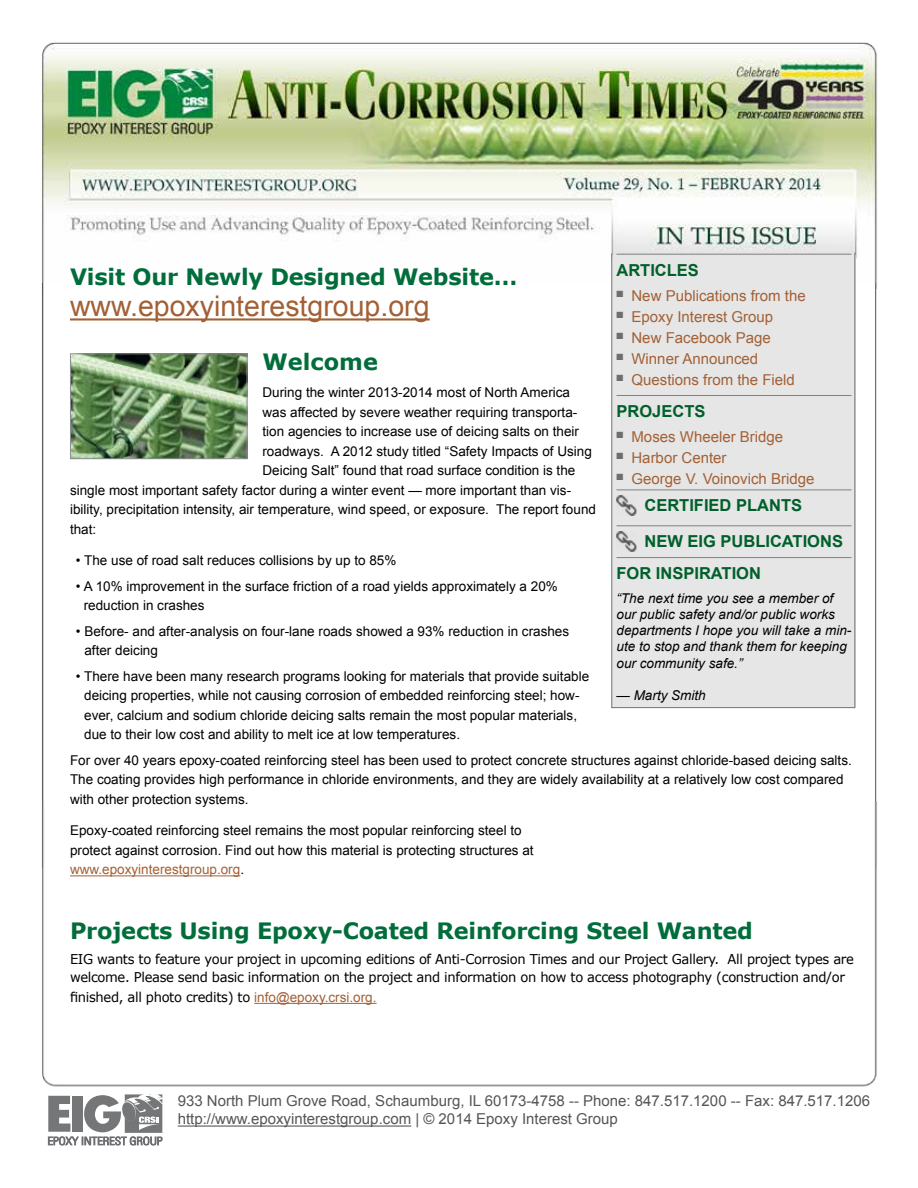
<style>
.page{position:relative;width:918px;height:1188px;background:#fff}
.page>*{position:absolute;margin:0;border:0;box-sizing:border-box;transform-origin:0 0}
.t1{font:28.5px "Arial";color:#a36035}
.t2{font:700 22.5px "Verdana";letter-spacing:-.01em;color:#006d3b}
.t3{font:700 16.5px/35.8px "Arial";color:#005f2a}
.t4{font:15px "Arial";color:#a36035}
.t5{font:15px/18px "Arial";color:#555557}
.t6{font:13.5px/19.5px "Arial";color:#000}
.t7{font:13.5px/18px "Verdana";letter-spacing:-.025em;color:#000}
.t8{font:italic 13.5px/16.2px "Arial";color:#000}
.s1{color:#a36035}
.s2{font-family:"Arial";color:#a36035}
</style>
<div class="page">
<img style="left:42px;top:42px;width:835px;height:242px">
<img style="left:42px;top:284px;width:835px;height:518px">
<img style="left:42px;top:802px;width:835px;height:285px">
<svg style="left:48px;top:1094px;width:115px;height:51px"></svg>
<hr style="left:178px;top:1126px;width:233px;height:1px;background:#555557">
<div style="left:611px;top:252px;width:245px;height:457px;background:#e5e6e5"></div>
<hr style="left:617px;top:254px;width:235px;height:1px;background:#808284">
<hr style="left:617px;top:395px;width:235px;height:1px;background:#808284">
<hr style="left:617px;top:489px;width:235px;height:1px;background:#808284">
<hr style="left:617px;top:525px;width:235px;height:1px;background:#808284">
<hr style="left:617px;top:557px;width:235px;height:1px;background:#808284">
<img style="left:616px;top:495px;width:26px;height:21px">
<img style="left:616px;top:531px;width:26px;height:21px">
<hr style="left:70px;top:318px;width:360px;height:3px;background:#a36035">
<hr style="left:70px;top:875px;width:170px;height:1px;background:#a36035">
<hr style="left:254px;top:1003px;width:123px;height:1px;background:#a36035">
<img style="left:72px;top:355px;width:174px;height:102px">
<div style="left:70px;top:353px;width:178px;height:106px;border:1px solid #8d8f92"></div>
<p class="t3" style="left:616px;top:252px;width:84px">ARTICLES</p>
<p class="t4" style="left:617px;top:289px;width:191px"><sup>■</sup> New Publications from the</p>
<p class="t4" style="left:617px;top:310px;width:158px"><sup>■</sup> Epoxy Interest Group</p>
<p class="t4" style="left:617px;top:331px;width:156px"><sup>■</sup> New Facebook Page</p>
<p class="t4" style="left:617px;top:352px;width:143px"><sup>■</sup> Winner Announced</p>
<p class="t4" style="left:617px;top:373px;width:180px"><sup>■</sup> Questions from the Field</p>
<p class="t3" style="left:616px;top:393px;width:90px">PROJECTS</p>
<p class="t4" style="left:617px;top:431px;width:168px"><sup>■</sup> Moses Wheeler Bridge</p>
<p class="t4" style="left:617px;top:452px;width:112px"><sup>■</sup> Harbor Center</p>
<p class="t4" style="left:617px;top:473px;width:199px"><sup>■</sup> George V. Voinovich Bridge</p>
<p class="t3" style="left:644px;top:488px;width:200px">CERTIFIED PLANTS<br>NEW EIG PUBLICATIONS</p>
<p class="t3" style="left:617px;top:555px;width:146px">FOR INSPIRATION</p>
<p class="t8" style="left:616px;top:591px;width:236px">“The next time you see a member of our public safety and/or public works departments I hope you will take a min&shy;ute to stop and thank them for keeping our community safe.”</p>
<p class="t8" style="left:616px;top:688px;width:91px">— Marty Smith</p>
<h2 class="t2" style="left:70px;top:268px;width:449px">Visit Our Newly Designed Website…</h2>
<h1 class="t1" style="left:70px;top:294px;width:361px">www.epoxyinterestgroup.org</h1>
<h2 class="t2" style="left:262px;top:353px;width:117px">Welcome</h2>
<p class="t6" style="left:262px;top:384px;width:309px">During the winter 2013-2014 most of North America</p>
<p class="t6" style="left:262px;top:403px;width:316px">was affected by severe weather requiring transporta-</p>
<p class="t6" style="left:262px;top:423px;width:318px">tion agencies to increase use of deicing salts on their</p>
<p class="t6" style="left:262px;top:442px;width:331px">roadways. A 2012 study titled “Safety Impacts of Using</p>
<p class="t6" style="left:262px;top:462px;width:314px">Deicing Salt” found that road surface condition is the</p>
<p class="t6" style="left:70px;top:481px;width:503px">single most important safety factor during a winter event — more important than vis-</p>
<p class="t6" style="left:70px;top:501px;width:528px">ibility, precipitation intensity, air temperature, wind speed, or exposure. The report found</p>
<p class="t6" style="left:70px;top:520px;width:28px">that:</p>
<p class="t6" style="left:76px;top:552px;width:322px">• The use of road salt reduces collisions by up to 85%</p>
<p class="t6" style="left:84px;top:577px;width:476px;text-indent:-8px">• A 10% improvement in the surface friction of a road yields approximately a 20% reduction in crashes</p>
<p class="t6" style="left:84px;top:622px;width:486px;text-indent:-8px">• Before- and after-analysis on four-lane roads showed a 93% reduction in crashes after deicing</p>
<p class="t6" style="left:84px;top:667px;width:506px;text-indent:-8px">• There have been many research programs looking for materials that provide suitable deicing properties, while not causing corrosion of embedded reinforcing steel; how&shy;ever, calcium and sodium chloride deicing salts remain the most popular materials, due to their low cost and ability to melt ice at low temperatures.</p>
<p class="t6" style="left:70px;top:751px;width:783px">For over 40 years epoxy-coated reinforcing steel has been used to protect concrete structures against chloride-based deicing salts.<br>The coating provides high performance in chloride environments, and they are widely availability at a relatively low cost compared with other protection systems.</p>
<p class="t6" style="left:70px;top:822px;width:465px">Epoxy-coated reinforcing steel remains the most popular reinforcing steel to protect against corrosion. Find out how this material is protecting structures at <span class="s1">www.epoxyinterestgroup.org</span>.</p>
<h2 class="t2" style="left:70px;top:922px;width:684px">Projects Using Epoxy-Coated Reinforcing Steel Wanted</h2>
<p class="t7" style="left:70px;top:952px;width:785px">EIG wants to feature your project in upcoming editions of Anti-Corrosion Times and our Project Gallery. All project types are welcome. Please send basic information on the project and information on how to access photography (construction and/or</p>
<p class="t7" style="left:70px;top:988px;width:308px">finished, all photo credits) to <span class="s2">info@epoxy.crsi.org.</span></p>
<p class="t5" style="left:178px;top:1093px;width:694px">933 North Plum Grove Road, Schaumburg, IL 60173-4758 -- Phone: 847.517.1200 -- Fax: 847.517.1206 http://www.epoxyinterestgroup.com | © 2014 Epoxy Interest Group</p>
</div>
